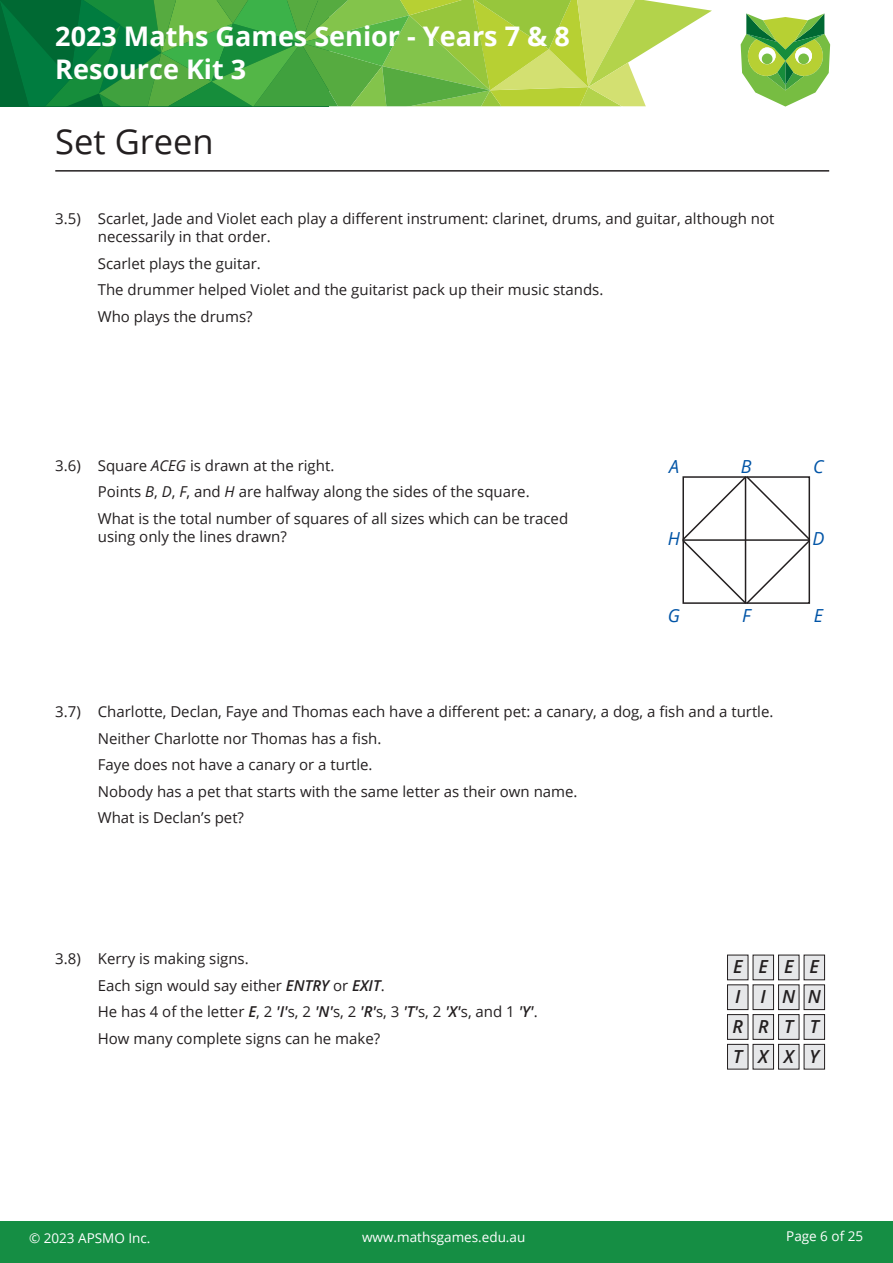
<style>
.page{position:relative;width:893px;height:1263px;background:#fff}
.page>*{position:absolute;margin:0;border:0;box-sizing:border-box;transform-origin:0 0}
.t1{font:34.5px "Open Sans";color:#231f20}
.t2{font:700 27px/32.4px "Open Sans";color:#fff}
.t3{font:italic 600 18px "Open Sans";color:#231f20}
.t4{font:italic 18px "Open Sans";color:#0154a6}
.t5{font:15px/18px "Open Sans";color:#231f20}
.t6{font:13.5px "Open Sans";color:#fff}
.s1{font-style:italic}
.s2{font-weight:600;font-style:italic}
</style>
<div class="page">
<div style="left:0;top:1222px;width:893px;height:41px;background:#158e44"></div>
<svg style="left:0;top:0;width:712px;height:106px;background:#6eb452"></svg>
<svg style="left:741px;top:13px;width:89px;height:94px"></svg>
<div style="left:762px;top:54px;width:10px;height:10px;background:#77bd42;border-radius:50%"></div>
<div style="left:798px;top:54px;width:11px;height:10px;background:#77bd42;border-radius:50%"></div>
<hr style="left:55px;top:170px;width:774px;height:2px;background:#231f20">
<svg style="left:682px;top:476px;width:129px;height:128px"></svg>
<div style="left:727px;top:955px;width:21px;height:25px;background:#e6e7e9"></div>
<div style="left:727px;top:955px;width:21px;height:25px;border:1px solid #231f20"></div>
<div style="left:753px;top:955px;width:20px;height:25px;background:#e6e7e9"></div>
<div style="left:753px;top:955px;width:21px;height:25px;border:1px solid #231f20"></div>
<div style="left:778px;top:955px;width:21px;height:25px;background:#e6e7e9"></div>
<div style="left:778px;top:955px;width:21px;height:25px;border:1px solid #231f20"></div>
<div style="left:804px;top:955px;width:21px;height:25px;background:#e6e7e9"></div>
<div style="left:804px;top:955px;width:21px;height:25px;border:1px solid #231f20"></div>
<div style="left:727px;top:985px;width:21px;height:24px;background:#e6e7e9"></div>
<div style="left:727px;top:984px;width:21px;height:26px;border:1px solid #231f20"></div>
<div style="left:753px;top:985px;width:20px;height:24px;background:#e6e7e9"></div>
<div style="left:753px;top:984px;width:21px;height:26px;border:1px solid #231f20"></div>
<div style="left:778px;top:985px;width:21px;height:24px;background:#e6e7e9"></div>
<div style="left:778px;top:984px;width:21px;height:26px;border:1px solid #231f20"></div>
<div style="left:804px;top:985px;width:21px;height:24px;background:#e6e7e9"></div>
<div style="left:804px;top:984px;width:21px;height:26px;border:1px solid #231f20"></div>
<div style="left:727px;top:1014px;width:21px;height:25px;background:#e6e7e9"></div>
<div style="left:727px;top:1014px;width:21px;height:26px;border:1px solid #231f20"></div>
<div style="left:753px;top:1014px;width:20px;height:25px;background:#e6e7e9"></div>
<div style="left:753px;top:1014px;width:21px;height:26px;border:1px solid #231f20"></div>
<div style="left:778px;top:1014px;width:21px;height:25px;background:#e6e7e9"></div>
<div style="left:778px;top:1014px;width:21px;height:26px;border:1px solid #231f20"></div>
<div style="left:804px;top:1014px;width:21px;height:25px;background:#e6e7e9"></div>
<div style="left:804px;top:1014px;width:21px;height:26px;border:1px solid #231f20"></div>
<div style="left:727px;top:1044px;width:21px;height:25px;background:#e6e7e9"></div>
<div style="left:727px;top:1044px;width:21px;height:25px;border:1px solid #231f20"></div>
<div style="left:753px;top:1044px;width:20px;height:25px;background:#e6e7e9"></div>
<div style="left:753px;top:1044px;width:21px;height:25px;border:1px solid #231f20"></div>
<div style="left:778px;top:1044px;width:21px;height:25px;background:#e6e7e9"></div>
<div style="left:778px;top:1044px;width:21px;height:25px;border:1px solid #231f20"></div>
<div style="left:804px;top:1044px;width:21px;height:25px;background:#e6e7e9"></div>
<div style="left:804px;top:1044px;width:21px;height:25px;border:1px solid #231f20"></div>
<h2 class="t2" style="left:55px;top:19px;width:516px">2023 Maths Games Senior - Years 7 &amp; 8<br>Resource Kit 3</h2>
<p class="t1" style="left:55px;top:118px;width:160px">Set Green</p>
<p class="t5" style="left:55px;top:209px;width:27px">3.5)</p>
<p class="t5" style="left:98px;top:209px;width:678px">Scarlet, Jade and Violet each play a different instrument: clarinet, drums, and guitar, although not necessarily in that order.</p>
<p class="t5" style="left:98px;top:254px;width:164px">Scarlet plays the guitar.</p>
<p class="t5" style="left:98px;top:280px;width:507px">The drummer helped Violet and the guitarist pack up their music stands.</p>
<p class="t5" style="left:98px;top:307px;width:156px">Who plays the drums?</p>
<p class="t5" style="left:55px;top:456px;width:27px">3.6)</p>
<p class="t5" style="left:98px;top:456px;width:238px">Square <span class="s1">ACEG</span> is drawn at the right.</p>
<p class="t5" style="left:98px;top:482px;width:433px">Points <span class="s1">B</span>, <span class="s1">D</span>, <span class="s1">F</span>, and <span class="s1">H</span> are halfway along the sides of the square.</p>
<p class="t5" style="left:98px;top:509px;width:472px">What is the total number of squares of all sizes which can be traced using only the lines drawn?</p>
<p class="t4" style="left:669px;top:454px;width:11px">A</p>
<p class="t4" style="left:741px;top:454px;width:12px">B</p>
<p class="t4" style="left:813px;top:454px;width:12px">C</p>
<p class="t4" style="left:668px;top:526px;width:14px">H</p>
<p class="t4" style="left:813px;top:526px;width:13px">D</p>
<p class="t4" style="left:668px;top:603px;width:14px">G</p>
<p class="t4" style="left:742px;top:603px;width:10px">F</p>
<p class="t4" style="left:814px;top:603px;width:11px">E</p>
<p class="t5" style="left:55px;top:702px;width:27px">3.7)</p>
<p class="t5" style="left:98px;top:702px;width:677px">Charlotte, Declan, Faye and Thomas each have a different pet: a canary, a dog, a fish and a turtle.</p>
<p class="t5" style="left:98px;top:729px;width:285px">Neither Charlotte nor Thomas has a fish.</p>
<p class="t5" style="left:98px;top:755px;width:276px">Faye does not have a canary or a turtle.</p>
<p class="t5" style="left:98px;top:782px;width:481px">Nobody has a pet that starts with the same letter as their own name.</p>
<p class="t5" style="left:98px;top:808px;width:148px">What is Declan’s pet?</p>
<p class="t5" style="left:55px;top:949px;width:27px">3.8)</p>
<p class="t5" style="left:98px;top:949px;width:152px">Kerry is making signs.</p>
<p class="t5" style="left:98px;top:976px;width:288px">Each sign would say either <span class="s2">ENTRY</span> or <span class="s2">EXIT</span>.</p>
<p class="t5" style="left:98px;top:1002px;width:441px">He has 4 of the letter <span class="s2">E</span>, 2 <span class="s2">'I'</span>s, 2 <span class="s2">'N'</span>s, 2 <span class="s2">'R'</span>s, 3 <span class="s2">'T'</span>s, 2 <span class="s2">'X'</span>s, and 1 <span class="s2">'Y'</span>.</p>
<p class="t5" style="left:98px;top:1029px;width:284px">How many complete signs can he make?</p>
<p class="t6" style="left:29px;top:1229px;width:123px">© 2023 APSMO Inc.</p>
<p class="t6" style="left:362px;top:1228px;width:165px">www.mathsgames.edu.au</p>
<p class="t3" style="left:733px;top:954px;width:11px">E</p>
<p class="t3" style="left:758px;top:954px;width:11px">E</p>
<p class="t3" style="left:784px;top:954px;width:11px">E</p>
<p class="t3" style="left:810px;top:954px;width:11px">E</p>
<p class="t3" style="left:735px;top:984px;width:7px">I</p>
<p class="t3" style="left:761px;top:984px;width:7px">I</p>
<p class="t3" style="left:782px;top:984px;width:15px">N</p>
<p class="t3" style="left:808px;top:984px;width:15px">N</p>
<p class="t3" style="left:732px;top:1014px;width:12px">R</p>
<p class="t3" style="left:758px;top:1014px;width:12px">R</p>
<p class="t3" style="left:784px;top:1014px;width:11px">T</p>
<p class="t3" style="left:810px;top:1014px;width:11px">T</p>
<p class="t3" style="left:733px;top:1044px;width:11px">T</p>
<p class="t3" style="left:758px;top:1044px;width:12px">X</p>
<p class="t3" style="left:784px;top:1044px;width:12px">X</p>
<p class="t3" style="left:809px;top:1044px;width:11px">Y</p>
<p class="t6" style="left:786px;top:1227px;width:79px">Page 6 of 25</p>
</div>
